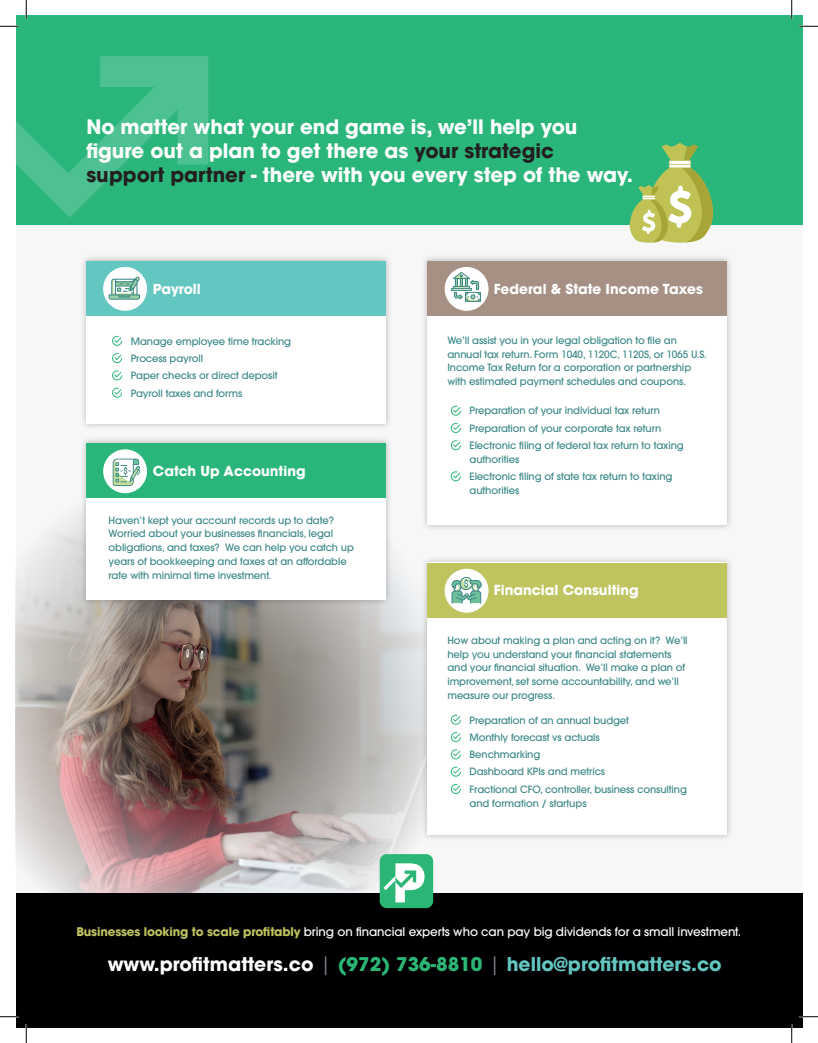
<style>
.page{position:relative;width:818px;height:1043px;background:#fff}
.page>*{position:absolute;margin:0;border:0;box-sizing:border-box;transform-origin:0 0}
.t1{font:700 19.75px/23.8px "ITC Avant Garde Pro";color:#fff}
.t2{font:700 18.75px "ITC Avant Garde Pro";color:#64c6c1}
.t3{font:700 13.75px "ITC Avant Garde Pro";color:#fff}
.t4{font:500 11.88px "ITC Avant Garde Pro";letter-spacing:-.01em;color:#fff}
.t5{font:500 10px/13.8px "ITC Avant Garde Pro";letter-spacing:-.01em;color:#3b8787}
.s1{color:#231f20}
.s2{font-weight:700;color:#c0c45f}
.s3{color:#fff}
.s4{font-weight:400;color:#808285}
.s5{color:#2cb676}
</style>
<div class="page">
<div style="left:16px;top:16px;width:786px;height:876px;background:#f7f7f8"></div>
<img style="left:16px;top:515px;width:418px;height:377px">
<div style="left:16px;top:892px;width:786px;height:135px;background:#000002"></div>
<div style="left:379px;top:854px;width:54px;height:54px;background:#2cb676;border-radius:7px"></div>
<svg style="left:383px;top:863px;width:41px;height:39px"></svg>
<div style="left:79px;top:254px;width:313px;height:176px;background:#231f20;opacity:.3"></div>
<div style="left:86px;top:261px;width:299px;height:162px;background:#fff"></div>
<div style="left:86px;top:261px;width:299px;height:54px;background:#64c6c1"></div>
<div style="left:420px;top:254px;width:313px;height:277px;background:#231f20;opacity:.3"></div>
<div style="left:427px;top:261px;width:299px;height:263px;background:#fff"></div>
<svg style="left:112px;top:336px;width:10px;height:10px"></svg>
<svg style="left:112px;top:353px;width:10px;height:10px"></svg>
<svg style="left:112px;top:370px;width:10px;height:10px"></svg>
<svg style="left:112px;top:388px;width:10px;height:10px"></svg>
<div style="left:427px;top:261px;width:299px;height:54px;background:#a59083"></div>
<div style="left:103px;top:267px;width:44px;height:44px;background:#fff;border-radius:50%"></div>
<div style="left:444px;top:267px;width:44px;height:44px;background:#fff;border-radius:50%"></div>
<div style="left:79px;top:436px;width:313px;height:170px;background:#231f20;opacity:.3"></div>
<div style="left:86px;top:443px;width:299px;height:156px;background:#fff"></div>
<div style="left:86px;top:443px;width:299px;height:55px;background:#2ab67a"></div>
<div style="left:103px;top:449px;width:44px;height:44px;background:#fff;border-radius:50%"></div>
<svg style="left:451px;top:405px;width:10px;height:11px"></svg>
<svg style="left:451px;top:423px;width:10px;height:10px"></svg>
<svg style="left:451px;top:440px;width:10px;height:10px"></svg>
<svg style="left:451px;top:471px;width:10px;height:10px"></svg>
<div style="left:420px;top:555px;width:313px;height:286px;background:#231f20;opacity:.3"></div>
<div style="left:427px;top:562px;width:299px;height:272px;background:#fff"></div>
<div style="left:427px;top:562px;width:299px;height:55px;background:#c0c45f"></div>
<div style="left:444px;top:569px;width:44px;height:43px;background:#fff;border-radius:50%"></div>
<svg style="left:451px;top:714px;width:10px;height:10px"></svg>
<svg style="left:451px;top:732px;width:10px;height:10px"></svg>
<svg style="left:451px;top:749px;width:10px;height:10px"></svg>
<svg style="left:451px;top:766px;width:10px;height:10px"></svg>
<svg style="left:451px;top:784px;width:10px;height:10px"></svg>
<div style="left:16px;top:16px;width:786px;height:209px;background:#2ab67a"></div>
<svg style="left:16px;top:56px;width:192px;height:161px"></svg>
<svg style="left:109px;top:276px;width:31px;height:24px"></svg>
<svg style="left:451px;top:577px;width:30px;height:26px"></svg>
<svg style="left:113px;top:458px;width:27px;height:28px"></svg>
<svg style="left:451px;top:272px;width:30px;height:30px"></svg>
<svg style="left:629px;top:142px;width:84px;height:101px"></svg>
<svg style="left:0;top:25px;width:19px;height:2px"></svg>
<svg style="left:799px;top:25px;width:19px;height:2px"></svg>
<svg style="left:0;top:1015px;width:19px;height:2px"></svg>
<svg style="left:799px;top:1015px;width:19px;height:2px"></svg>
<svg style="left:25px;top:0;width:2px;height:19px"></svg>
<svg style="left:25px;top:1024px;width:2px;height:18px"></svg>
<svg style="left:790px;top:0;width:2px;height:19px"></svg>
<svg style="left:790px;top:1024px;width:2px;height:18px"></svg>
<h1 class="t1" style="left:86px;top:115px;width:548px">No matter what your end game is, we’ll help you figure out a plan to get there as <span class="s1">your strategic support partner</span> - there with you every step of the way.</h1>
<h3 class="t3" style="left:153px;top:279px;width:49px">Payroll</h3>
<p class="t5" style="left:131px;top:332px;width:162px;line-height:17.2px">Manage employee time tracking<br>Process payroll<br>Paper checks or direct deposit<br>Payroll taxes and forms</p>
<h3 class="t3" style="left:153px;top:461px;width:154px">Catch Up Accounting</h3>
<p class="t5" style="left:109px;top:513px;width:247px">Haven’t kept your account records up to date?<br>Worried about your businesses financials, legal obligations, and taxes? We can help you catch up years of bookkeeping and taxes at an affordable rate with minimal time investment.</p>
<h3 class="t3" style="left:494px;top:279px;width:210px">Federal &amp; State Income Taxes</h3>
<p class="t5" style="left:447px;top:333px;width:261px">We’ll assist you in your legal obligation to file an annual tax return. Form 1040, 1120C, 1120S, or 1065 U.S.<br>Income Tax Return for a corporation or partnership with estimated payment schedules and coupons.</p>
<p class="t5" style="left:469px;top:402px;width:216px;line-height:17.2px">Preparation of your individual tax return<br>Preparation of your corporate tax return<br>Electronic filing of federal tax return to taxing</p>
<p class="t5" style="left:469px;top:450px;width:204px;line-height:17.2px">authorities<br>Electronic filing of state tax return to taxing</p>
<p class="t5" style="left:469px;top:483px;width:51px">authorities</p>
<h3 class="t3" style="left:494px;top:581px;width:146px">Financial Consulting</h3>
<p class="t5" style="left:447px;top:633px;width:242px">How about making a plan and acting on it? We’ll help you understand your financial statements and your financial situation. We’ll make a plan of improvement, set some accountability, and we’ll measure our progress.</p>
<p class="t5" style="left:469px;top:711px;width:219px;line-height:17.2px">Preparation of an annual budget<br>Monthly forecast vs actuals<br>Benchmarking<br>Dashboard KPIs and metrics<br>Fractional CFO, controller, business consulting</p>
<p class="t5" style="left:469px;top:796px;width:118px">and formation / startups</p>
<p class="t4" style="left:76px;top:924px;width:666px"><span class="s2">Businesses looking to scale profitably</span> bring on financial experts who can pay big dividends for a small investment.</p>
<h2 class="t2" style="left:108px;top:951px;width:615px"><span class="s3">www.profitmatters.co</span> <span class="s4">|</span> <span class="s5">(972) 736-8810</span> <span class="s4">|</span> hello@profitmatters.co</h2>
</div>
